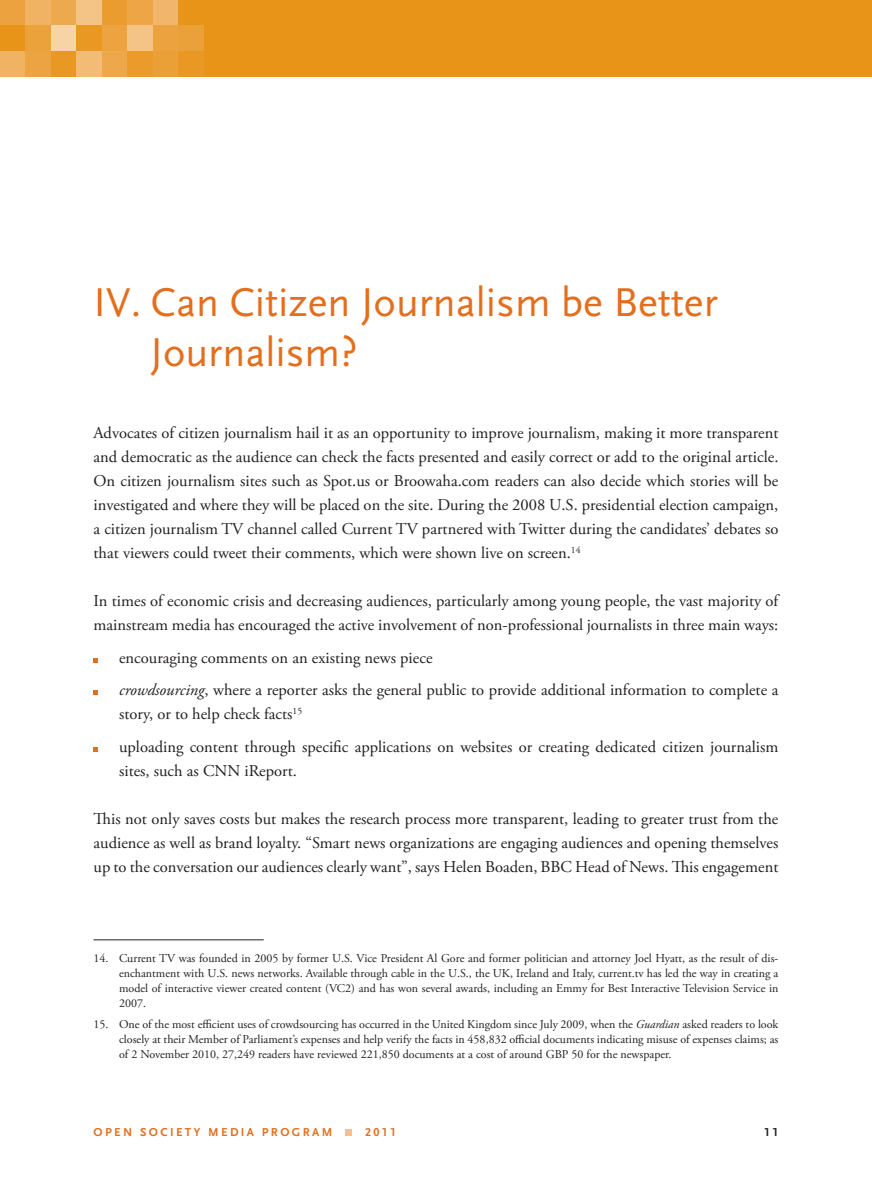
<style>
.page{position:relative;width:872px;height:1191px;background:#fff}
.page>*{position:absolute;margin:0;border:0;box-sizing:border-box;transform-origin:0 0}
.t1{font:42px/50.4px "Scala Sans";color:#e36f1e}
.t2{font:16.5px/24px "Adobe Garamond Pro";color:#231f20}
.t3{font:12px/15px "Adobe Garamond Pro";color:#231f20;text-align:justify}
.t4{font:700 12px "Scala Sans LF";letter-spacing:.2em;color:#e36f1e}
.t5{font:700 12px "Scala Sans LF";color:#231f20}
.s1{font-style:italic}
</style>
<div class="page">
<div style="left:345px;top:1129px;width:7px;height:7px;background:#f4be95"></div>
<svg style="left:94px;top:658px;width:4px;height:4px"></svg>
<svg style="left:94px;top:691px;width:4px;height:4px"></svg>
<svg style="left:94px;top:747px;width:4px;height:4px"></svg>
<div style="left:0;top:0;width:872px;height:77px;background:#e89419"></div>
<div style="left:0;top:0;width:25px;height:25px;background:#eca23e"></div>
<div style="left:0;top:51px;width:25px;height:26px;background:#f0b364"></div>
<div style="left:25px;top:0;width:26px;height:25px;background:#f0b364"></div>
<div style="left:25px;top:25px;width:26px;height:26px;background:#eba23b"></div>
<div style="left:25px;top:51px;width:26px;height:26px;background:#eca443"></div>
<div style="left:51px;top:0;width:25px;height:25px;background:#eda94e"></div>
<div style="left:51px;top:25px;width:25px;height:26px;background:#f7d4a6"></div>
<div style="left:51px;top:51px;width:25px;height:26px;background:#e99824"></div>
<div style="left:76px;top:0;width:26px;height:25px;background:#f3c486"></div>
<div style="left:76px;top:25px;width:26px;height:26px;background:#e99824"></div>
<div style="left:76px;top:51px;width:26px;height:26px;background:#f2bc76"></div>
<div style="left:102px;top:0;width:25px;height:25px;background:#ea9c2e"></div>
<div style="left:102px;top:25px;width:25px;height:26px;background:#eca340"></div>
<div style="left:102px;top:51px;width:25px;height:26px;background:#eda84c"></div>
<div style="left:127px;top:0;width:26px;height:25px;background:#eda545"></div>
<div style="left:127px;top:25px;width:26px;height:26px;background:#f3c486"></div>
<div style="left:127px;top:51px;width:26px;height:26px;background:#ea9b2b"></div>
<div style="left:153px;top:0;width:25px;height:25px;background:#f1b66b"></div>
<div style="left:153px;top:25px;width:25px;height:26px;background:#eca23e"></div>
<div style="left:153px;top:51px;width:25px;height:26px;background:#ea9f37"></div>
<div style="left:178px;top:25px;width:26px;height:26px;background:#eba13a"></div>
<div style="left:178px;top:51px;width:26px;height:26px;background:#e99824"></div>
<hr style="left:94px;top:939px;width:170px;height:1px;background:#231f20">
<h1 class="t1" style="left:151px;top:278px;width:569px;text-indent:-57px">IV. Can Citizen Journalism be Better<br>Journalism?</h1>
<p class="t2" style="left:94px;top:422px;width:686px;text-align:justify">Advocates of citizen journalism hail it as an opportunity to improve journalism, making it more transparent and democratic as the audience can check the facts presented and easily correct or add to the original article.<br>On citizen journalism sites such as Spot.us or Broowaha.com readers can also decide which stories will be investigated and where they will be placed on the site. During the 2008 U.S. presidential election campaign, a citizen journalism TV channel called Current TV partnered with Twitter during the candidates’ debates so that viewers could tweet their comments, which were shown live on screen.<sup>14</sup></p>
<p class="t2" style="left:94px;top:590px;width:686px">In times of economic crisis and decreasing audiences, particularly among young people, the vast majority of mainstream media has encouraged the active involvement of non-professional journalists in three main ways:</p>
<p class="t2" style="left:119px;top:642px;width:661px;line-height:32.5px">encouraging comments on an existing news piece<br><span class="s1">crowdsourcing</span>, where a reporter asks the general public to provide additional information to complete a</p>
<p class="t2" style="left:119px;top:699px;width:661px;line-height:32.5px">story, or to help check facts<sup>15<br></sup>uploading content through specific applications on websites or creating dedicated citizen journalism</p>
<p class="t2" style="left:119px;top:759px;width:179px">sites, such as CNN iReport.</p>
<p class="t2" style="left:94px;top:807px;width:686px;text-align:justify">This not only saves costs but makes the research process more transparent, leading to greater trust from the audience as well as brand loyalty. “Smart news organizations are engaging audiences and opening themselves up to the conversation our audiences clearly want”, says Helen Boaden, BBC Head of News. This engagement</p>
<p class="t3" style="left:119px;top:951px;width:661px;text-indent:-26px">14. Current TV was founded in 2005 by former U.S. Vice President Al Gore and former politician and attorney Joel Hyatt, as the result of dis&shy;enchantment with U.S. news networks. Available through cable in the U.S., the UK, Ireland and Italy, current.tv has led the way in creating a model of interactive viewer created content (VC2) and has won several awards, including an Emmy for Best Interactive Television Service in 2007.</p>
<p class="t3" style="left:119px;top:1017px;width:661px;text-indent:-26px">15. One of the most efficient uses of crowdsourcing has occurred in the United Kingdom since July 2009, when the <span class="s1">Guardian</span> asked readers to look closely at their Member of Parliament’s expenses and help verify the facts in 458,832 official documents indicating misuse of expenses claims; as of 2 November 2010, 27,249 readers have reviewed 221,850 documents at a cost of around GBP 50 for the newspaper.</p>
<p class="t4" style="left:94px;top:1127px;width:240px">OPEN SOCIETY MEDIA PROGRAM</p>
<p class="t4" style="left:365px;top:1127px;width:33px">2011</p>
<p class="t5" style="left:764px;top:1127px;width:16px">11</p>
</div>
